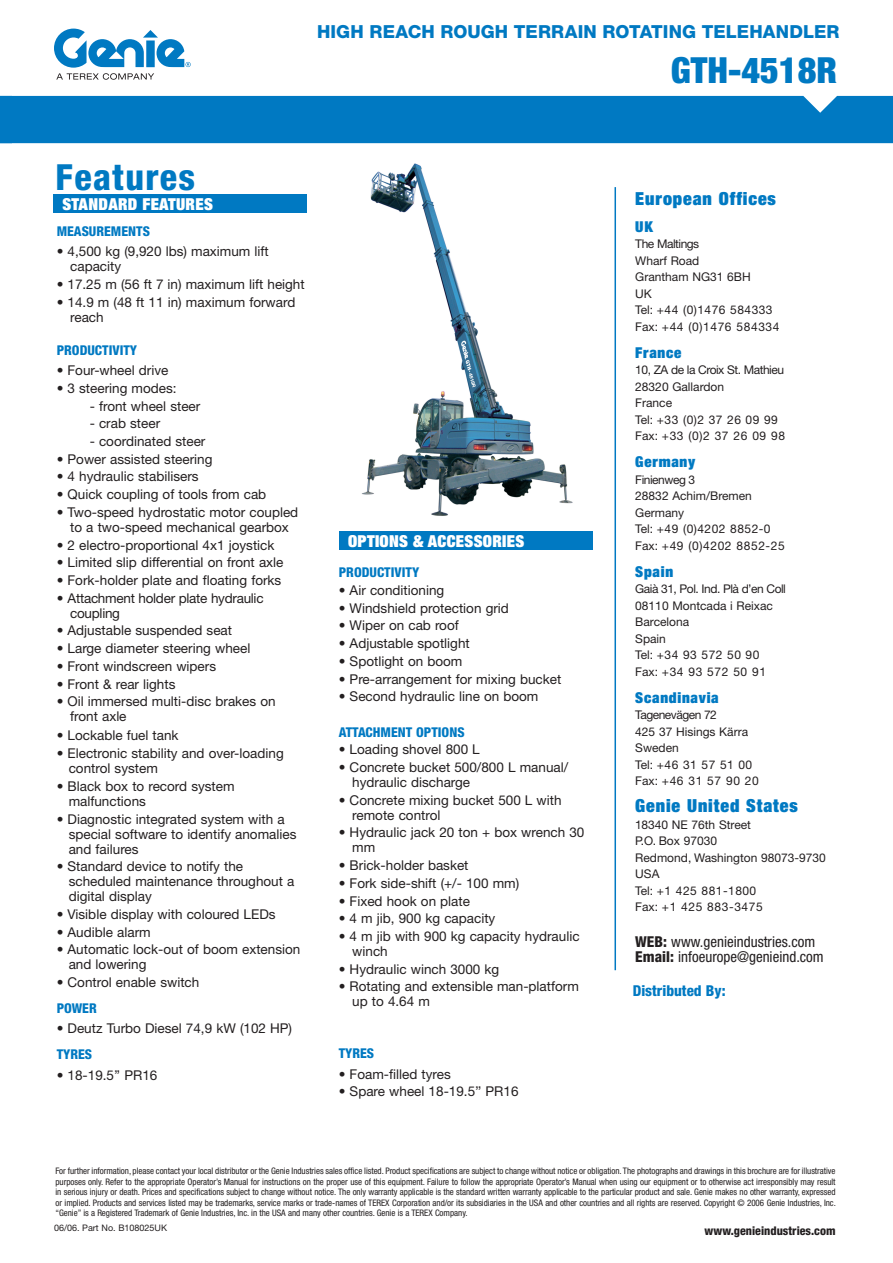
<style>
.page{position:relative;width:893px;height:1263px;background:#fff}
.page>*{position:absolute;margin:0;border:0;box-sizing:border-box;transform-origin:0 0}
.t1{font:900 condensed 36px "Helvetica Neue";color:#0079c2}
.t2{font:800 condensed 36px "Helvetica Neue";letter-spacing:.04em;color:#0079c2}
.t3{font:800 18px "Helvetica Neue";letter-spacing:.01em;color:#0079c2}
.t4{font:900 expanded 18px "Helvetica Neue";letter-spacing:.05em;color:#0079c2}
.t5{font:900 expanded 16.5px "Helvetica Neue";letter-spacing:.02em;color:#fff}
.t6{font:condensed 15px/15px "Helvetica Neue";color:#231f20}
.t7{font:900 expanded 15px "Helvetica Neue";letter-spacing:.05em;color:#0079c2}
.t8{font:800 condensed 15px "Helvetica Neue";color:#0079c2}
.t9{font:13.5px/15px "Helvetica Neue";color:#231f20}
.t10{font:800 condensed 13.5px "Helvetica Neue";color:#0079c2}
.t11{font:13.5px/15px "Helvetica Neue";letter-spacing:-.02em;color:#231f20}
.t12{font:12px/16.5px "Helvetica Neue";color:#231f20}
.t13{font:800 condensed 12px "Helvetica Neue";color:#231f20}
.t14{font:condensed 9px/10.5px "Helvetica Neue";letter-spacing:-.005em;color:#231f20;text-align:justify}
.t15{font:9px "Helvetica Neue";color:#231f20}
.s1{font-weight:800}
</style>
<div class="page">
<div style="left:0;top:96px;width:893px;height:47px;background:#0079c2"></div>
<svg style="left:54px;top:29px;width:137px;height:51px"></svg>
<hr style="left:614px;top:187px;width:2px;height:783px;background:#0079c2">
<div style="left:339px;top:531px;width:254px;height:18px;background:#0079c2"></div>
<div style="left:53px;top:194px;width:254px;height:19px;background:#0079c2"></div>
<img style="left:362px;top:163px;width:211px;height:353px">
<h2 class="t3" style="left:317px;top:25px;width:524px">HIGH REACH ROUGH TERRAIN ROTATING TELEHANDLER</h2>
<h1 class="t2" style="left:56px;top:164px;width:141px">Features</h1>
<p class="t5" style="left:62px;top:198px;width:152px">STANDARD FEATURES</p>
<p class="t10" style="left:57px;top:226px;width:95px">MEASUREMENTS</p>
<p class="t9" style="left:70px;top:245px;width:200px;text-indent:-14px">• 4,500 kg (9,920 lbs) maximum lift capacity</p>
<p class="t9" style="left:57px;top:278px;width:250px">• 17.25 m (56 ft 7 in) maximum lift height</p>
<p class="t9" style="left:70px;top:296px;width:227px;text-indent:-14px">• 14.9 m (48 ft 11 in) maximum forward reach</p>
<p class="t10" style="left:57px;top:345px;width:82px">PRODUCTIVITY</p>
<p class="t9" style="left:57px;top:364px;width:113px">• Four-wheel drive</p>
<p class="t9" style="left:57px;top:382px;width:121px">• 3 steering modes:</p>
<p class="t9" style="left:90px;top:400px;width:112px">- front wheel steer</p>
<p class="t9" style="left:90px;top:417px;width:72px">- crab steer</p>
<p class="t9" style="left:90px;top:435px;width:117px">- coordinated steer</p>
<p class="t9" style="left:57px;top:453px;width:157px">• Power assisted steering</p>
<p class="t9" style="left:57px;top:470px;width:143px">• 4 hydraulic stabilisers</p>
<p class="t9" style="left:57px;top:488px;width:211px">• Quick coupling of tools from cab</p>
<p class="t9" style="left:57px;top:506px;width:243px;text-align:center">• Two-speed hydrostatic motor coupled to a two-speed mechanical gearbox</p>
<p class="t9" style="left:57px;top:539px;width:219px">• 2 electro-proportional 4x1 joystick</p>
<p class="t9" style="left:57px;top:556px;width:228px">• Limited slip differential on front axle</p>
<p class="t9" style="left:57px;top:574px;width:226px">• Fork-holder plate and floating forks</p>
<p class="t11" style="left:70px;top:592px;width:195px;text-indent:-14px">• Attachment holder plate hydraulic coupling</p>
<p class="t9" style="left:57px;top:624px;width:177px">• Adjustable suspended seat</p>
<p class="t9" style="left:57px;top:642px;width:195px">• Large diameter steering wheel</p>
<p class="t9" style="left:57px;top:660px;width:161px">• Front windscreen wipers</p>
<p class="t9" style="left:57px;top:677px;width:120px">• Front &amp; rear lights</p>
<p class="t9" style="left:70px;top:695px;width:207px;text-indent:-14px">• Oil immersed multi-disc brakes on front axle</p>
<p class="t9" style="left:57px;top:729px;width:123px">• Lockable fuel tank</p>
<p class="t9" style="left:69px;top:747px;width:217px;text-indent:-12px">• Electronic stability and over-loading control system</p>
<p class="t9" style="left:69px;top:780px;width:167px;text-indent:-12px">• Black box to record system malfunctions</p>
<p class="t9" style="left:69px;top:812px;width:229px;text-indent:-12px">• Diagnostic integrated system with a special software to identify anomalies and failures</p>
<p class="t9" style="left:69px;top:860px;width:227px;text-indent:-12px">• Standard device to notify the scheduled maintenance throughout a digital display</p>
<p class="t9" style="left:57px;top:908px;width:220px">• Visible display with coloured LEDs</p>
<p class="t9" style="left:57px;top:926px;width:96px">• Audible alarm</p>
<p class="t9" style="left:69px;top:943px;width:233px;text-indent:-12px">• Automatic lock-out of boom extension and lowering</p>
<p class="t9" style="left:57px;top:976px;width:144px">• Control enable switch</p>
<p class="t10" style="left:57px;top:1003px;width:42px">POWER</p>
<p class="t9" style="left:57px;top:1022px;width:237px">• Deutz Turbo Diesel 74,9 kW (102 HP)</p>
<p class="t10" style="left:57px;top:1050px;width:37px">TYRES</p>
<p class="t9" style="left:57px;top:1069px;width:102px">• 18-19.5’’ PR16</p>
<p class="t5" style="left:348px;top:535px;width:178px">OPTIONS &amp; ACCESSORIES</p>
<p class="t10" style="left:339px;top:568px;width:82px">PRODUCTIVITY</p>
<p class="t9" style="left:339px;top:584px;width:107px">• Air conditioning</p>
<p class="t9" style="left:339px;top:602px;width:172px">• Windshield protection grid</p>
<p class="t9" style="left:339px;top:619px;width:122px">• Wiper on cab roof</p>
<p class="t9" style="left:339px;top:637px;width:133px">• Adjustable spotlight</p>
<p class="t9" style="left:339px;top:655px;width:125px">• Spotlight on boom</p>
<p class="t9" style="left:339px;top:672px;width:224px">• Pre-arrangement for mixing bucket</p>
<p class="t9" style="left:339px;top:690px;width:201px">• Second hydraulic line on boom</p>
<p class="t10" style="left:339px;top:727px;width:127px">ATTACHMENT OPTIONS</p>
<p class="t9" style="left:339px;top:743px;width:143px">• Loading shovel 800 L</p>
<p class="t9" style="left:352px;top:761px;width:217px;text-indent:-14px">• Concrete bucket 500/800 L manual/ hydraulic discharge</p>
<p class="t9" style="left:352px;top:794px;width:211px;text-indent:-14px">• Concrete mixing bucket 500 L with remote control</p>
<p class="t9" style="left:352px;top:826px;width:234px;text-indent:-14px">• Hydraulic jack 20 ton + box wrench 30 mm</p>
<p class="t9" style="left:339px;top:859px;width:131px">• Brick-holder basket</p>
<p class="t9" style="left:339px;top:877px;width:182px">• Fork side-shift (+/- 100 mm)</p>
<p class="t9" style="left:339px;top:894px;width:133px">• Fixed hook on plate</p>
<p class="t9" style="left:339px;top:912px;width:158px">• 4 m jib, 900 kg capacity</p>
<p class="t9" style="left:352px;top:930px;width:229px;text-indent:-14px">• 4 m jib with 900 kg capacity hydraulic winch</p>
<p class="t9" style="left:339px;top:963px;width:162px">• Hydraulic winch 3000 kg</p>
<p class="t9" style="left:352px;top:980px;width:228px;text-indent:-14px">• Rotating and extensible man-platform up to 4.64 m</p>
<p class="t10" style="left:339px;top:1048px;width:37px">TYRES</p>
<p class="t9" style="left:339px;top:1067px;width:114px">• Foam-filled tyres</p>
<p class="t9" style="left:339px;top:1085px;width:181px">• Spare wheel 18-19.5’’ PR16</p>
<h1 class="t1" style="left:671px;top:57px;width:168px">GTH-4518R</h1>
<h2 class="t4" style="left:635px;top:192px;width:142px">European Offices</h2>
<p class="t7" style="left:635px;top:221px;width:19px">UK</p>
<p class="t12" style="left:635px;top:237px;width:146px">The Maltings<br>Wharf Road<br>Grantham NG31 6BH<br>UK<br>Tel: +44 (0)1476 584333<br>Fax: +44 (0)1476 584334</p>
<p class="t7" style="left:635px;top:347px;width:48px">France</p>
<p class="t12" style="left:635px;top:363px;width:151px">10, ZA de la Croix St. Mathieu<br>28320 Gallardon<br>France<br>Tel: +33 (0)2 37 26 09 99<br>Fax: +33 (0)2 37 26 09 98</p>
<p class="t7" style="left:635px;top:457px;width:62px">Germany</p>
<p class="t12" style="left:635px;top:472px;width:151px">Finienweg 3<br>28832 Achim/Bremen<br>Germany<br>Tel: +49 (0)4202 8852-0<br>Fax: +49 (0)4202 8852-25</p>
<p class="t7" style="left:635px;top:566px;width:39px">Spain</p>
<p class="t12" style="left:635px;top:582px;width:152px">Gai `a 31, Pol. Ind. Pl `a d’en Coll<br>08110 Montcada i Reixac<br>Barcelona<br>Spain<br>Tel: +34 93 572 50 90<br>Fax: +34 93 572 50 91</p>
<p class="t7" style="left:635px;top:692px;width:85px">Scandinavia</p>
<p class="t12" style="left:635px;top:708px;width:125px">Tagenevägen 72<br>425 37 Hisings Kärra<br>Sweden<br>Tel: +46 31 57 51 00<br>Fax: +46 31 57 90 20</p>
<h2 class="t4" style="left:635px;top:799px;width:164px">Genie United States</h2>
<p class="t12" style="left:635px;top:817px;width:192px">18340 NE 76th Street<br>P.O. Box 97030<br>Redmond, Washington 98073-9730<br>USA<br>Tel: +1 425 881-1800<br>Fax: +1 425 883-3475</p>
<p class="t6" style="left:635px;top:936px;width:190px"><span class="s1">WEB:</span> www.genieindustries.com<br><span class="s1">Email:</span> infoeurope@genieind.com</p>
<p class="t8" style="left:633px;top:985px;width:94px">Distributed By:</p>
<p class="t14" style="left:56px;top:1166px;width:782px">For further information, please contact your local distributor or the Genie Industries sales office listed. Product specifications are subject to change without notice or obligation. The photographs and drawings in this brochure are for illustrative purposes only. Refer to the appropriate Operator’s Manual for instructions on the proper use of this equipment. Failure to follow the appropriate Operator’s Manual when using our equipment or to otherwise act irresponsibly may result in serious injury or death. Prices and specifications subject to change without notice. The only warranty applicable is the standard written warranty applicable to the particular product and sale. Genie makes no other warranty, expressed or implied. Products and services listed may be trademarks, service marks or trade-names of TEREX Corporation and/or its subsidiaries in the USA and other countries and all rights are reserved. Copyright © 2006 Genie Industries, Inc. “Genie” is a Registered Trademark of Genie Industries, Inc. in the USA and many other countries. Genie is a TEREX Company.</p>
<p class="t15" style="left:54px;top:1225px;width:115px">06/06. Part No. B108025UK</p>
<p class="t13" style="left:705px;top:1227px;width:132px">www.genieindustries.com</p>
</div>
